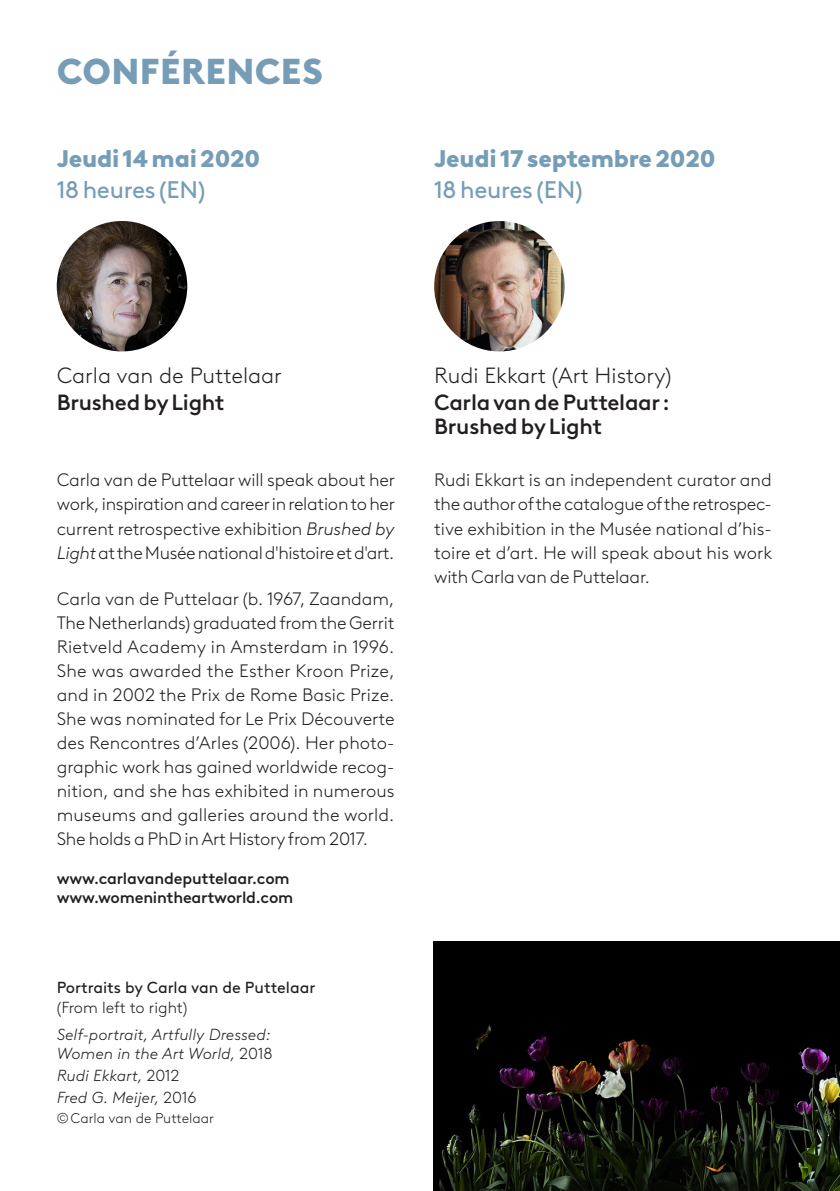
<style>
.page{position:relative;width:840px;height:1191px;background:#fff}
.page>*{position:absolute;margin:0;border:0;box-sizing:border-box;transform-origin:0 0}
.t1{font:900 36px "Brown LL";letter-spacing:.01em;color:#769db7}
.t2{font:900 24px "Brown LL";letter-spacing:-.01em;color:#769db7}
.t3{font:24px "Brown LL";letter-spacing:-.015em;color:#769db7}
.t4{font:500 22px/24px "Brown LL";letter-spacing:-.01em;color:#231f20}
.t5{font:300 22px "Brown LL";color:#231f20}
.t6{font:300 18px/24px "Brown LL";letter-spacing:-.015em;color:#231f20;text-align:justify}
.t7{font:italic 300 16px/19.2px "Brown LL";color:#231f20}
.t8{font:500 16px/18.8px "Brown LL";letter-spacing:-.01em;color:#231f20}
.t9{font:16px "Brown LL";color:#231f20}
.t10{font:300 16px "Brown LL";letter-spacing:-.005em;color:#231f20}
.t11{font:300 14px "Brown LL";color:#231f20}
.s1{font-style:italic}
.s2{font-style:normal}
</style>
<div class="page">
<img style="left:57px;top:221px;width:130px;height:130px;border-radius:65px">
<img style="left:434px;top:221px;width:130px;height:130px;border-radius:65px">
<img style="left:433px;top:941px;width:406px;height:250px">
<h2 class="t1" style="left:57px;top:43px;width:267px">CONFÉRENCES</h2>
<p class="t2" style="left:57px;top:140px;width:205px">Jeudi 14 mai 2020</p>
<p class="t2" style="left:434px;top:140px;width:283px">Jeudi 17 septembre 2020</p>
<h4 class="t3" style="left:57px;top:171px;width:150px">18 heures (EN)</h4>
<h4 class="t3" style="left:434px;top:171px;width:150px">18 heures (EN)</h4>
<p class="t5" style="left:57px;top:359px;width:226px">Carla van de Puttelaar</p>
<p class="t4" style="left:57px;top:388px;width:169px">Brushed by Light</p>
<p class="t6" style="left:57px;top:467px;width:339px">Carla van de Puttelaar will speak about her work, inspiration and careerin relation to her current retrospective exhibition <span class="s1">Brushed by Light</span>attheMuséenationald'histoireetd'art.</p>
<p class="t6" style="left:57px;top:586px;width:339px">Carla van de Puttelaar (b. 1967, Zaandam, The Netherlands) graduated from the Gerrit Rietveld Academy in Amsterdam in 1996.<br>She was awarded the Esther Kroon Prize, and in 2002 the Prix de Rome Basic Prize.<br>She was nominated for Le Prix Découverte des Rencontres d’Arles (2006). Her photo&shy;graphic work has gained worldwide recog&shy;nition, and she has exhibited in numerous museums and galleries around the world.<br>She holds a PhD in Art Historyfrom 2017.</p>
<p class="t8" style="left:57px;top:867px;width:238px">www.carlavandeputtelaar.com www.womenintheartworld.com</p>
<p class="t9" style="left:57px;top:976px;width:260px">Portraits by Carla van de Puttelaar</p>
<p class="t10" style="left:57px;top:995px;width:132px">(From lef to right)</p>
<p class="t7" style="left:57px;top:1023px;width:217px">Self-portrait, Artfully Dressed:<br>Women in the Art World, <span class="s2">2018</span></p>
<p class="t7" style="left:57px;top:1063px;width:141px;line-height:22px">Rudi Ekkart, <span class="s2">2012<br></span>Fred G. Meijer, <span class="s2">2016</span></p>
<p class="t11" style="left:57px;top:1108px;width:158px">© Carla van de Puttelaar</p>
<p class="t5" style="left:434px;top:359px;width:239px">Rudi Ekkart (Art History)</p>
<p class="t4" style="left:434px;top:388px;width:237px">Carla van de Puttelaar :<br>Brushed by Light</p>
<p class="t6" style="left:434px;top:467px;width:339px">Rudi Ekkart is an independent curator and the authorofthe catalogue ofthe retrospec&shy;tive exhibition in the Musée national d’his&shy;toire et d’art. He will speak about his work with Carla van de Puttelaar.</p>
</div>
